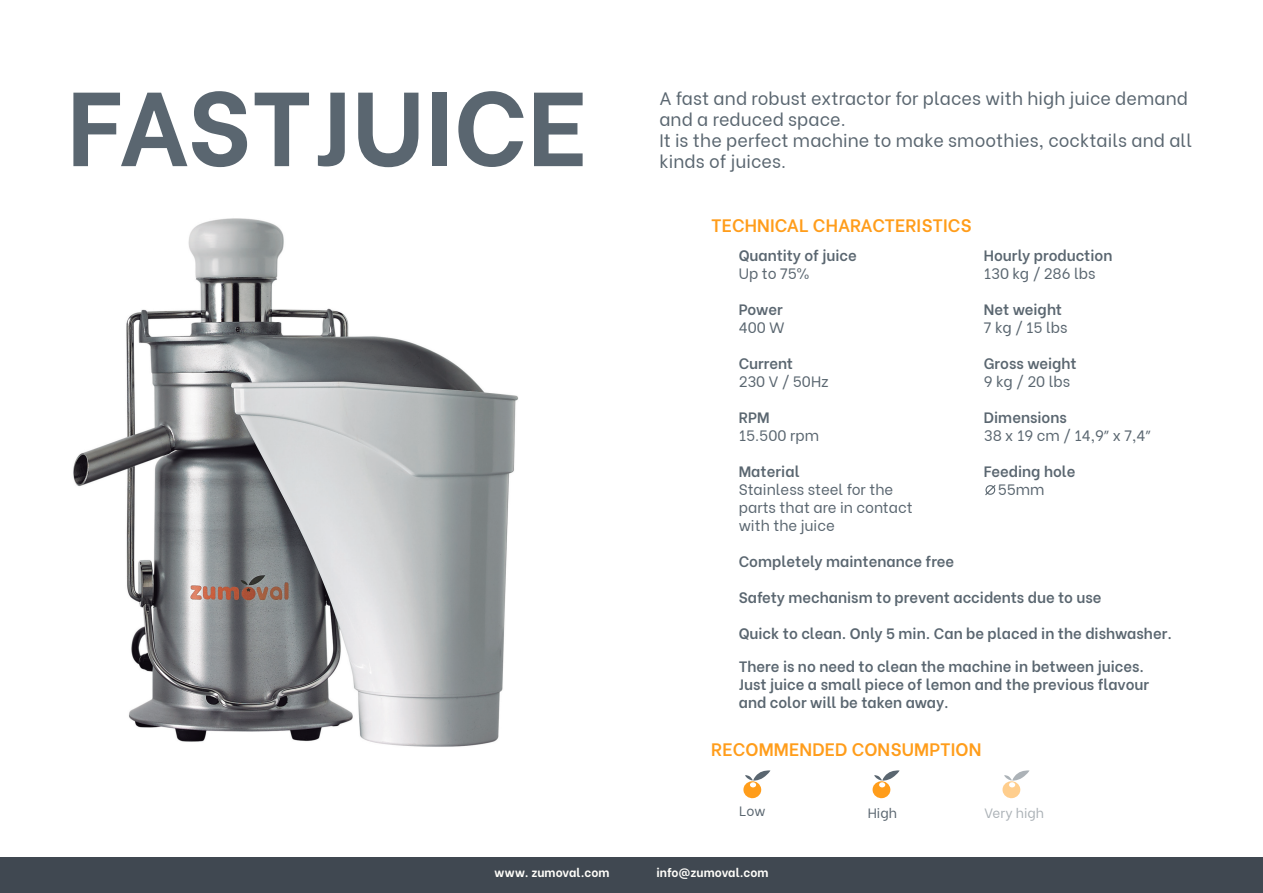
<style>
.page{position:relative;width:1263px;height:893px;background:#fff}
.page>*{position:absolute;margin:0;border:0;box-sizing:border-box;transform-origin:0 0}
.t1{font:700 105px "Be Vietnam";letter-spacing:.005em;color:#5a6670}
.t2{font:18px/21px "Be Vietnam";letter-spacing:.005em;color:#5a6670}
.t3{font:600 18px "Be Vietnam";letter-spacing:.005em;color:#ff9d1b}
.t4{font:600 15px/32.5px "Be Vietnam";color:#5a6670}
.t5{font:15px/18px "Be Vietnam";color:#5a6670}
.t6{font:13.5px "Be Vietnam";color:#5a6670}
.t7{font:700 12px "Be Vietnam";color:#fffefa}
.s1{font-weight:600}
.s2{font-family:"Myriad Pro"}
</style>
<div class="page">
<div style="left:0;top:858px;width:1263px;height:35px;background:#404851"></div>
<svg style="left:985px;top:485px;width:11px;height:11px"></svg>
<svg style="left:743px;top:770px;width:27px;height:29px"></svg>
<svg style="left:872px;top:770px;width:27px;height:29px"></svg>
<svg style="left:1002px;top:770px;width:27px;height:28px"></svg>
<img style="left:73px;top:218px;width:445px;height:529px">
<h1 class="t1" style="left:67px;top:41px;width:522px">FASTJUICE</h1>
<p class="t2" style="left:659px;top:86px;width:534px">A fast and robust extractor for places with high juice demand and a reduced space.<br>It is the perfect machine to make smoothies, cocktails and all kinds of juices.</p>
<p class="t3" style="left:711px;top:211px;width:262px">TECHNICAL CHARACTERISTICS</p>
<p class="t4" style="left:739px;top:238px;width:120px">Quantity of juice</p>
<p class="t5" style="left:739px;top:263px;width:72px">Up to 75%</p>
<p class="t4" style="left:739px;top:291px;width:45px">Power</p>
<p class="t5" style="left:739px;top:317px;width:47px">400 W</p>
<p class="t4" style="left:739px;top:346px;width:56px">Current</p>
<p class="t5" style="left:739px;top:371px;width:91px">230 V / 50Hz</p>
<p class="t4" style="left:739px;top:400px;width:32px">RPM</p>
<p class="t5" style="left:739px;top:425px;width:82px">15.500 rpm</p>
<p class="t4" style="left:739px;top:454px;width:62px">Material</p>
<p class="t5" style="left:739px;top:479px;width:175px">Stainless steel for the parts that are in contact with the juice</p>
<p class="t4" style="left:984px;top:238px;width:130px">Hourly production</p>
<p class="t5" style="left:984px;top:263px;width:113px">130 kg / 286 lbs</p>
<p class="t4" style="left:984px;top:291px;width:80px">Net weight</p>
<p class="t5" style="left:984px;top:317px;width:85px">7 kg / 15 lbs</p>
<p class="t4" style="left:984px;top:346px;width:94px">Gross weight</p>
<p class="t5" style="left:984px;top:371px;width:88px">9 kg / 20 lbs</p>
<p class="t5" style="left:984px;top:407px;width:168px"><span class="s1">Dimensions<br></span>38 x 19 cm / 14,9<span class="s2">”</span> x 7,4<span class="s2">”</span></p>
<p class="t4" style="left:984px;top:454px;width:93px">Feeding hole</p>
<p class="t5" style="left:998px;top:479px;width:48px">55mm</p>
<p class="t4" style="left:739px;top:544px;width:217px">Completely maintenance free</p>
<p class="t4" style="left:739px;top:580px;width:364px">Safety mechanism to prevent accidents due to use</p>
<p class="t4" style="left:739px;top:616px;width:435px">Quick to clean. Only 5 min. Can be placed in the dishwasher.<br>There is no need to clean the machine in between juices.</p>
<p class="t4" style="left:739px;top:674px;width:412px;line-height:18px">Just juice a small piece of lemon and the previous flavour and color will be taken away.</p>
<p class="t3" style="left:711px;top:735px;width:272px">RECOMMENDED CONSUMPTION</p>
<p class="t6" style="left:739px;top:800px;width:28px">Low</p>
<p class="t6" style="left:868px;top:801px;width:31px">High</p>
<p class="t6" style="left:984px;top:801px;width:61px">Very high</p>
<p class="t7" style="left:494px;top:863px;width:117px">www. zumoval.com</p>
<p class="t7" style="left:656px;top:863px;width:114px">info@zumoval.com</p>
</div>
